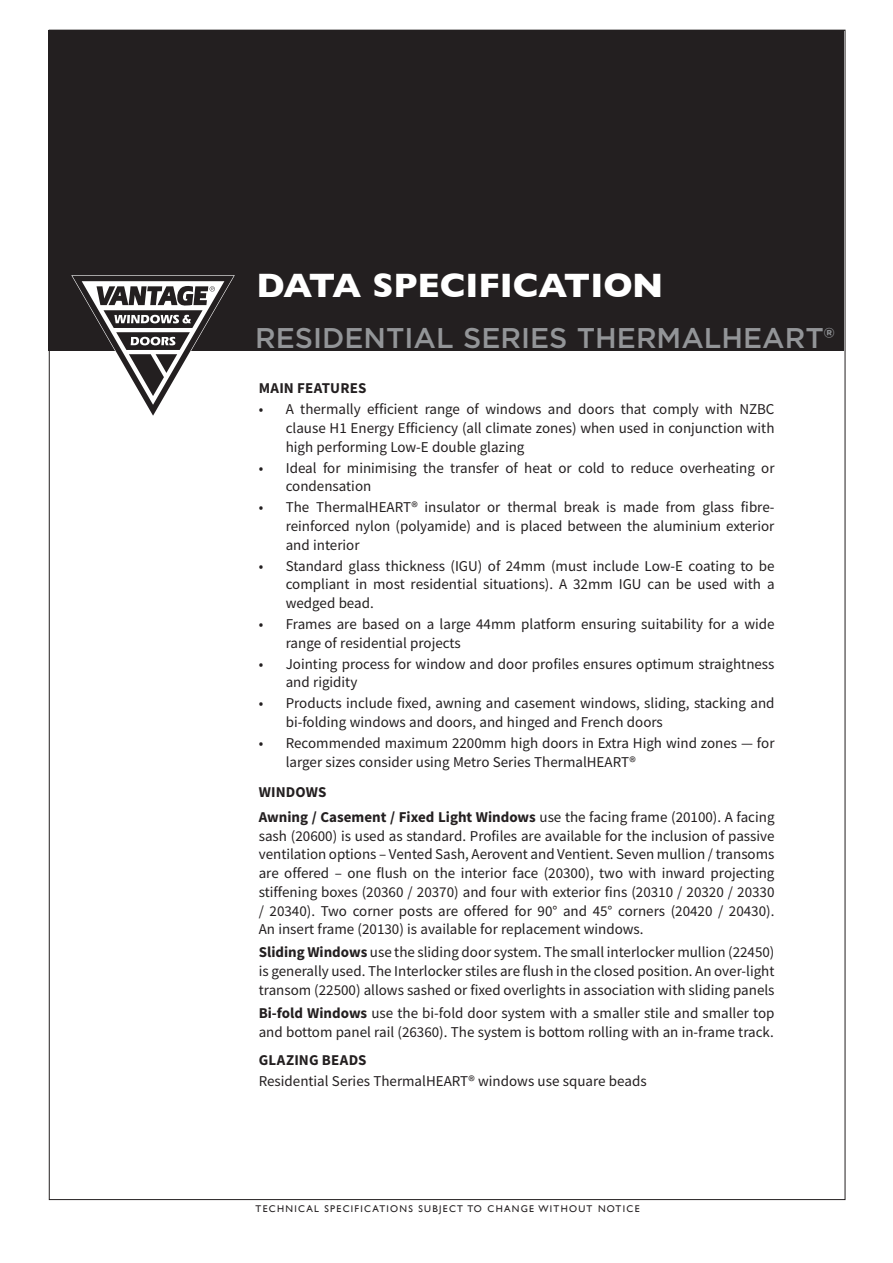
<style>
.page{position:relative;width:893px;height:1263px;background:#fff}
.page>*{position:absolute;margin:0;border:0;box-sizing:border-box;transform-origin:0 0}
.t1{font:700 34.5px "Gill Sans";color:#fff}
.t2{font:500 28.5px "Gotham";color:#939598}
.t3{font:15px/18.8px "Source Sans Pro";color:#231f20}
.t4{font:700 15px/25.2px "Source Sans Pro";color:#231f20}
.t5{font:9.75px "Gill Sans";letter-spacing:.13em;color:#231f20}
.s1{font-weight:400}
.s2{font-weight:700}
</style>
<div class="page">
<div style="left:49px;top:30px;width:795px;height:320px;background:#231f20"></div>
<svg style="left:71px;top:275px;width:164px;height:141px"></svg>
<h1 class="t1" style="left:257px;top:258px;width:408px">DATA SPECIFICATION</h1>
<h2 class="t2" style="left:255px;top:319px;width:581px">RESIDENTIAL SERIES THERMALHEART®</h2>
<p class="t4" style="left:259px;top:376px;width:109px">MAIN FEATURES</p>
<p class="t3" style="left:286px;top:400px;width:490px;text-align:justify;text-indent:-27px">• A thermally efficient range of windows and doors that comply with NZBC clause H1 Energy Efficiency (all climate zones) when used in conjunction with high performing Low-E double glazing</p>
<p class="t3" style="left:286px;top:458px;width:490px;text-indent:-27px">• Ideal for minimising the transfer of heat or cold to reduce overheating or condensation</p>
<p class="t3" style="left:286px;top:498px;width:490px;text-align:justify;text-indent:-27px">• The ThermalHEART® insulator or thermal break is made from glass fibre&shy;reinforced nylon (polyamide) and is placed between the aluminium exterior and interior</p>
<p class="t3" style="left:286px;top:556px;width:490px;text-align:justify;text-indent:-27px">• Standard glass thickness (IGU) of 24mm (must include Low-E coating to be compliant in most residential situations). A 32mm IGU can be used with a wedged bead.</p>
<p class="t3" style="left:286px;top:615px;width:490px;text-indent:-27px">• Frames are based on a large 44mm platform ensuring suitability for a wide range of residential projects</p>
<p class="t3" style="left:286px;top:654px;width:490px;text-indent:-27px">• Jointing process for window and door profiles ensures optimum straightness and rigidity</p>
<p class="t3" style="left:286px;top:694px;width:490px;text-indent:-27px">• Products include fixed, awning and casement windows, sliding, stacking and bi-folding windows and doors, and hinged and French doors</p>
<p class="t3" style="left:286px;top:733px;width:490px;text-indent:-27px">• Recommended maximum 2200mm high doors in Extra High wind zones — for larger sizes consider using Metro Series ThermalHEART®</p>
<p class="t4" style="left:259px;top:779px;width:517px">WINDOWS<br>Awning / Casement / Fixed Light Windows <span class="s1">use the facing frame (20100). A facing</span></p>
<p class="t3" style="left:259px;top:826px;width:517px;text-align:justify">sash (20600) is used as standard. Profiles are available for the inclusion of passive ventilation options – Vented Sash, Aerovent and Ventient. Seven mullion / transoms are offered – one flush on the interior face (20300), two with inward projecting stiffening boxes (20360 / 20370) and four with exterior fins (20310 / 20320 / 20330 / 20340). Two corner posts are offered for 90° and 45° corners (20420 / 20430).<br>An insert frame (20130) is available for replacement windows.</p>
<p class="t3" style="left:259px;top:943px;width:517px;text-align:justify"><span class="s2">Sliding Windows</span> use the sliding door system. The small interlocker mullion (22450) is generally used. The Interlocker stiles are flush in the closed position. An over-light transom (22500) allows sashed or fixed overlights in association with sliding panels</p>
<p class="t3" style="left:259px;top:1003px;width:517px"><span class="s2">Bi-fold Windows</span> use the bi-fold door system with a smaller stile and smaller top and bottom panel rail (26360). The system is bottom rolling with an in-frame track.</p>
<p class="t4" style="left:259px;top:1047px;width:109px">GLAZING BEADS</p>
<p class="t3" style="left:259px;top:1071px;width:389px">Residential Series ThermalHEART® windows use square beads</p>
<p class="t5" style="left:256px;top:1203px;width:385px">TECHNICAL SPECIFICATIONS SUBJECT TO CHANGE WITHOUT NOTICE</p>
</div>
